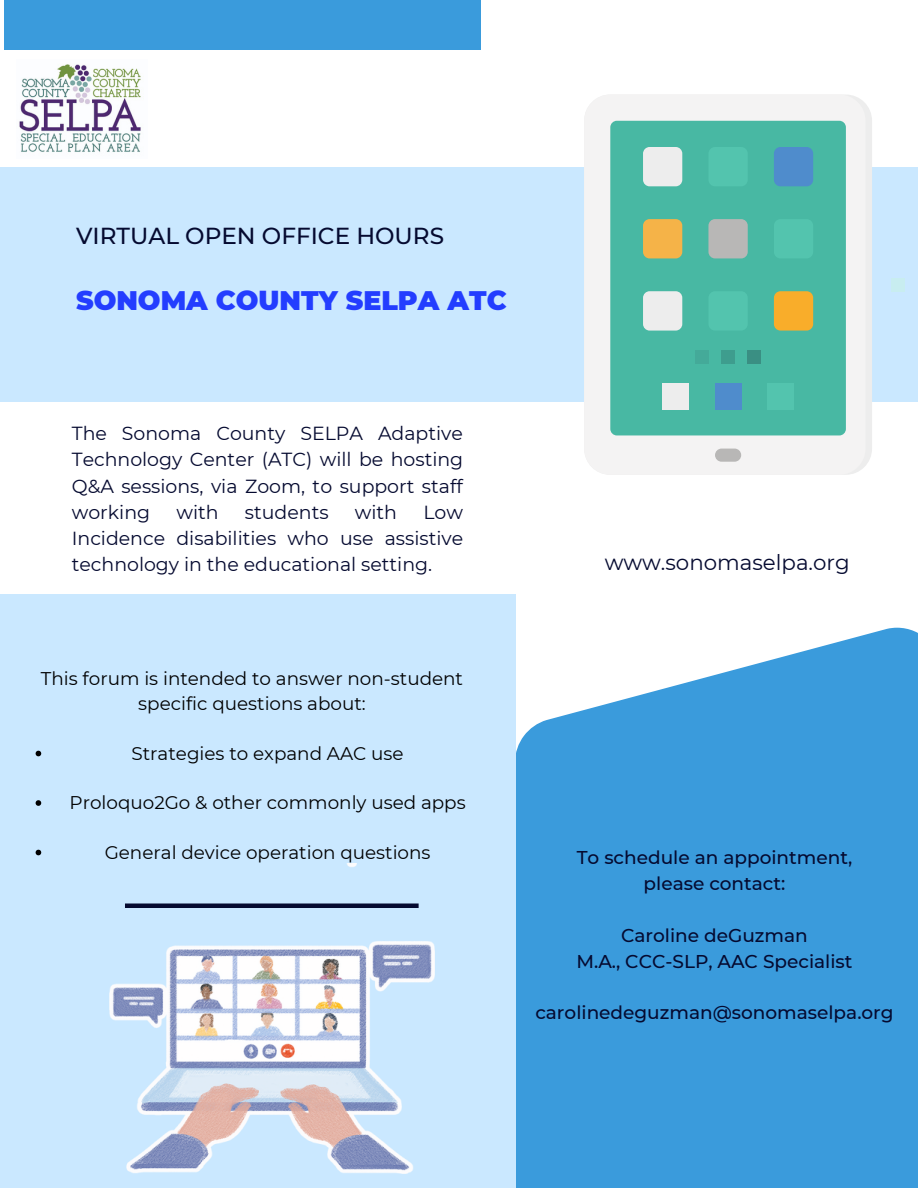
<style>
.page{position:relative;width:918px;height:1188px;background:#fff}
.page>*{position:absolute;margin:0;border:0;box-sizing:border-box;transform-origin:0 0}
.t1{font:900 26.85px "Montserrat";color:#233dff}
.t2{font:500 23.1px "Montserrat";color:#050a30}
.t3{font:21.3px "Montserrat";color:#050a30}
.t4{font:18.9px/26.1px "Montserrat";color:#050a30;text-align:justify}
.t5{font:500 18.45px/25.8px "Montserrat";color:#050a30;text-align:center}
.t6{font:18.3px/24.8px "Montserrat";color:#000;text-align:center}
</style>
<div class="page">
<div style="left:0;top:167px;width:918px;height:235px;background:#cae8ff"></div>
<svg style="left:515px;top:628px;width:403px;height:560px;background:#4aa3df"></svg>
<div style="left:0;top:594px;width:515px;height:594px;background:#cae8ff"></div>
<div style="left:4px;top:0;width:477px;height:49px;background:#3a9bdc"></div>
<div style="left:584px;top:95px;width:288px;height:380px;background:#ededed;border-radius:26px"></div>
<div style="left:584px;top:95px;width:282px;height:380px;background:#f4f3f3;border-radius:26px"></div>
<div style="left:610px;top:121px;width:236px;height:314px;background:#48b8a3;border-radius:7px"></div>
<div style="left:715px;top:449px;width:26px;height:13px;background:#b8b7b6;border-radius:7px"></div>
<div style="left:892px;top:278px;width:13px;height:13px;background:#c8edf0"></div>
<div style="left:643px;top:147px;width:39px;height:39px;background:#ededed;border-radius:7px"></div>
<div style="left:708px;top:147px;width:40px;height:39px;background:#53c4ae;border-radius:7px"></div>
<div style="left:774px;top:147px;width:39px;height:39px;background:#4f8ccc;border-radius:7px"></div>
<div style="left:643px;top:219px;width:39px;height:39px;background:#f5b348;border-radius:7px"></div>
<div style="left:708px;top:219px;width:40px;height:39px;background:#b8b7b6;border-radius:7px"></div>
<div style="left:774px;top:219px;width:39px;height:39px;background:#53c4ae;border-radius:7px"></div>
<div style="left:643px;top:291px;width:39px;height:40px;background:#ededed;border-radius:7px"></div>
<div style="left:708px;top:291px;width:40px;height:40px;background:#53c4ae;border-radius:7px"></div>
<div style="left:774px;top:291px;width:39px;height:40px;background:#f9ad2a;border-radius:7px"></div>
<div style="left:722px;top:350px;width:13px;height:13px;background:#3e9d8e"></div>
<div style="left:695px;top:350px;width:13px;height:13px;background:#4a9"></div>
<div style="left:748px;top:350px;width:13px;height:13px;background:#3a8f83"></div>
<div style="left:715px;top:383px;width:26px;height:26px;background:#4f8ccc"></div>
<div style="left:663px;top:383px;width:26px;height:26px;background:#ededed"></div>
<div style="left:767px;top:383px;width:27px;height:26px;background:#53c4ae"></div>
<img style="left:19px;top:64px;width:122px;height:88px">
<img style="left:109px;top:864px;width:325px;height:309px">
<svg style="left:36px;top:751px;width:5px;height:5px"></svg>
<svg style="left:36px;top:800px;width:5px;height:6px"></svg>
<svg style="left:36px;top:850px;width:5px;height:5px"></svg>
<p class="t2" style="left:76px;top:221px;width:370px">VIRTUAL OPEN OFFICE HOURS</p>
<h1 class="t1" style="left:76px;top:284px;width:432px">SONOMA COUNTY SELPA ATC</h1>
<p class="t4" style="left:72px;top:420px;width:393px">The Sonoma County SELPA Adaptive Technology Center (ATC) will be hosting Q&amp;A sessions, via Zoom, to support staff working</p>
<p class="t4" style="left:176px;top:499px;width:44px">with</p>
<p class="t4" style="left:245px;top:499px;width:85px">students</p>
<p class="t4" style="left:355px;top:499px;width:44px">with</p>
<p class="t4" style="left:72px;top:499px;width:393px;text-indent:352px">Low Incidence disabilities who use assistive technology in the educational setting.</p>
<p class="t6" style="left:41px;top:667px;width:424px">This forum is intended to answer non-student specific questions about:</p>
<p class="t6" style="left:132px;top:741px;width:274px">Strategies to expand AAC use</p>
<p class="t6" style="left:70px;top:790px;width:398px">Proloquo2Go &amp; other commonly used apps</p>
<p class="t6" style="left:105px;top:840px;width:327px">General device operation questions</p>
<p class="t3" style="left:605px;top:550px;width:247px">www.sonomaselpa.org</p>
<p class="t5" style="left:577px;top:845px;width:277px">To schedule an appointment, please contact:</p>
<p class="t5" style="left:576px;top:922px;width:278px">Caroline deGuzman<br>M.A., CCC-SLP, AAC Specialist</p>
<p class="t5" style="left:535px;top:1000px;width:360px">carolinedeguzman@sonomaselpa.org</p>
</div>
